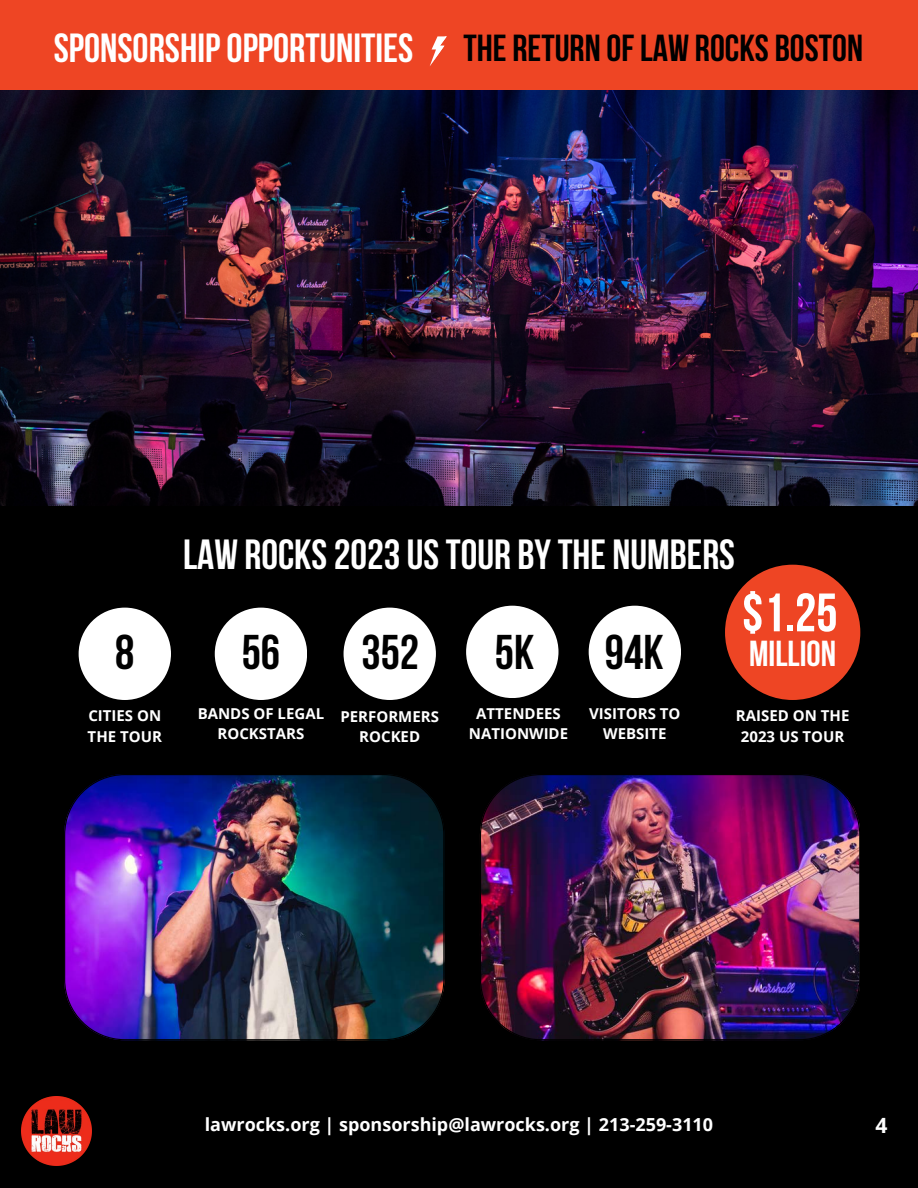
<style>
.page{position:relative;width:918px;height:1188px;background:#000}
.page>*{position:absolute;margin:0;border:0;box-sizing:border-box;transform-origin:0 0}
.t1{font:700 54px "Bebas Neue";color:#fff}
.t2{font:700 48.6px "Bebas Neue";color:#000}
.t3{font:700 42px "Bebas Neue";color:#fff}
.t4{font:700 37.5px "Bebas Neue";color:#000}
.t5{font:700 36px "Bebas Neue";color:#fff}
.t6{font:700 21px "Open Sans";color:#fff}
.t7{font:700 18px "Open Sans";color:#fff}
.t8{font:700 15px/20.2px "Open Sans";color:#fff;text-align:center}
.s1{font-size:40.5px;color:#fff}
</style>
<div class="page">
<img style="left:0;top:89px;width:918px;height:416px">
<img style="left:64px;top:774px;width:380px;height:266px">
<img style="left:480px;top:774px;width:380px;height:266px">
<img style="left:22px;top:1096px;width:70px;height:70px">
<div style="left:0;top:0;width:918px;height:89px;background:#ee4524"></div>
<svg style="left:430px;top:36px;width:17px;height:30px"></svg>
<div style="left:79px;top:608px;width:92px;height:92px;background:#fff;border-radius:50%"></div>
<div style="left:215px;top:608px;width:92px;height:92px;background:#fff;border-radius:50%"></div>
<div style="left:344px;top:608px;width:92px;height:92px;background:#fff;border-radius:50%"></div>
<div style="left:466px;top:606px;width:93px;height:92px;background:#fff;border-radius:50%"></div>
<div style="left:589px;top:606px;width:92px;height:92px;background:#fff;border-radius:50%"></div>
<div style="left:725px;top:565px;width:135px;height:135px;background:#ee4524;border-radius:50%"></div>
<h3 class="t4" style="left:54px;top:33px;width:811px"><span class="s1">SPONSORSHIP OPPORTUNITIES</span> THE RETURN OF LAW ROCKS BOSTON</h3>
<h3 class="t3" style="left:183px;top:537px;width:553px">LAW ROCKS 2023 US TOUR BY THE NUMBERS</h3>
<h2 class="t2" style="left:115px;top:633px;width:21px">8</h2>
<h2 class="t2" style="left:242px;top:633px;width:40px">56</h2>
<h2 class="t2" style="left:361px;top:633px;width:59px">352</h2>
<h2 class="t2" style="left:495px;top:633px;width:41px">5K</h2>
<h2 class="t2" style="left:605px;top:633px;width:60px">94K</h2>
<h1 class="t1" style="left:742px;top:591px;width:97px">$1.25</h1>
<h3 class="t5" style="left:749px;top:639px;width:89px">MILLION</h3>
<p class="t8" style="left:88px;top:705px;width:76px;text-align:left">CITIES ON<br>THE TOUR</p>
<p class="t8" style="left:198px;top:703px;width:128px">BANDS OF LEGAL<br>ROCKSTARS</p>
<p class="t8" style="left:340px;top:706px;width:100px">PERFORMERS<br>ROCKED</p>
<p class="t8" style="left:469px;top:703px;width:101px">ATTENDEES<br>NATIONWIDE</p>
<p class="t8" style="left:589px;top:703px;width:93px">VISITORS TO<br>WEBSITE</p>
<p class="t8" style="left:736px;top:705px;width:115px">RAISED ON THE<br>2023 US TOUR</p>
<p class="t7" style="left:205px;top:1111px;width:510px">lawrocks.org | sponsorship@lawrocks.org | 213-259-3110</p>
<h3 class="t6" style="left:875px;top:1110px;width:13px">4</h3>
</div>
